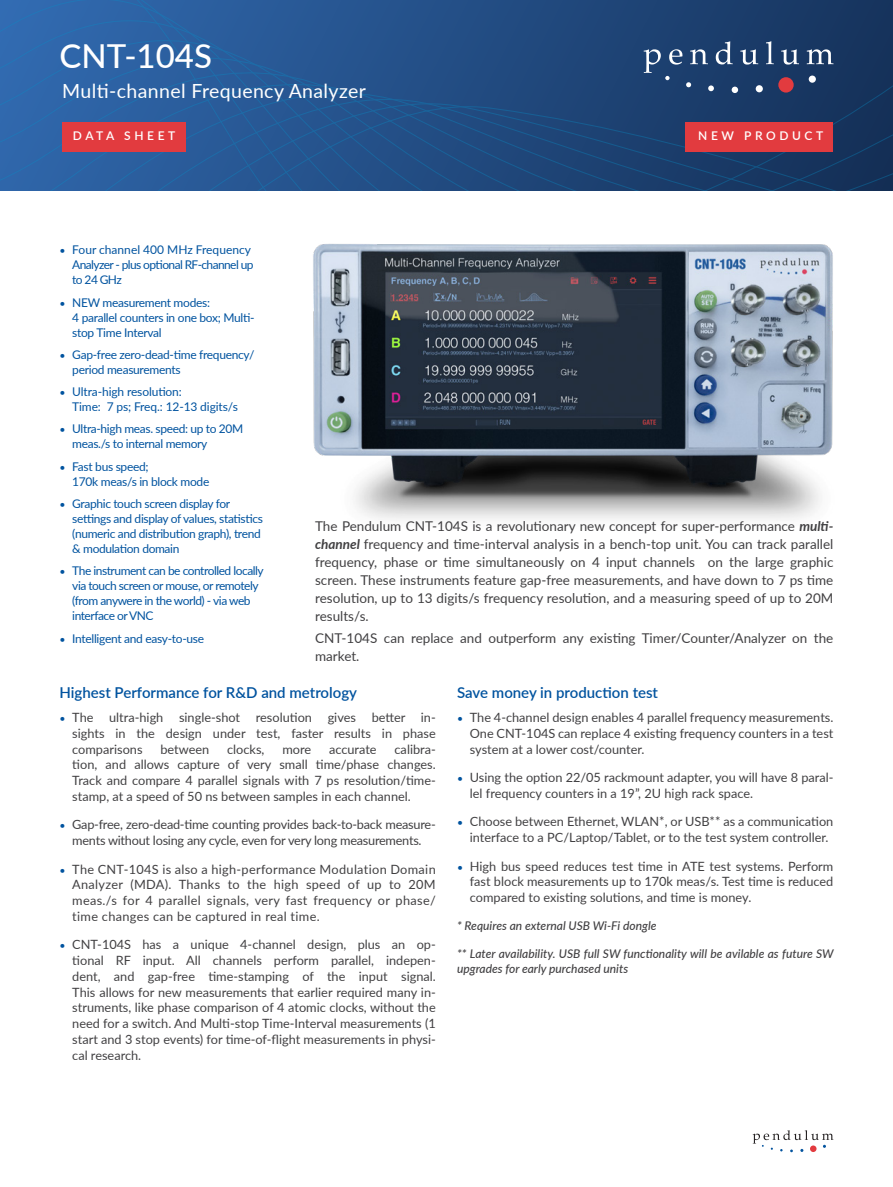
<style>
.page{position:relative;width:893px;height:1187px;background:#fff}
.page>*{position:absolute;margin:0;border:0;box-sizing:border-box;transform-origin:0 0}
.t1{font:500 33px "Lato";color:#fff}
.t2{font:19.5px "Lato";letter-spacing:.02em;color:#fff}
.t3{font:600 15px "Lato";color:#00539f}
.t4{font:13.5px/18px "Lato";color:#414042;text-align:justify}
.t5{font:12.75px/15.8px "Lato";color:#414042;text-align:justify}
.t6{font:12.75px/15.8px "Lato";letter-spacing:-.02em;color:#414042;text-align:center}
.t7{font:12px/15px "Lato";letter-spacing:-.03em;color:#00539f}
.t8{font:italic 500 12px/15px "Lato";color:#414042}
.t9{font:12px/15px "Lato";letter-spacing:-.05em;color:#00539f}
.t10{font:12px/15px "Lato";letter-spacing:-.01em;color:#00539f}
.t11{font:600 12px "Lato";letter-spacing:.3em;color:#fff}
.s1{font-size:10.5px}
.s2{font-weight:700;font-style:italic}
.s3{font-size:10.5px;color:#00539f}
</style>
<div class="page">
<svg style="left:753px;top:1130px;width:80px;height:22px"></svg>
<svg style="left:0;top:0;width:893px;height:191px;background:#224e85"></svg>
<div style="left:809px;top:76px;width:7px;height:7px;background:#fff;border-radius:50%"></div>
<div style="left:756px;top:85px;width:7px;height:7px;background:#fff;border-radius:50%"></div>
<svg style="left:644px;top:41px;width:114px;height:52px;background:#33527b"></svg>
<svg style="left:766px;top:41px;width:8px;height:23px"></svg>
<svg style="left:781px;top:49px;width:18px;height:16px"></svg>
<svg style="left:807px;top:49px;width:26px;height:15px"></svg>
<div style="left:778px;top:77px;width:16px;height:16px;background:#e23b3f;border-radius:50%"></div>
<div style="left:62px;top:123px;width:124px;height:29px;background:#e23b3f"></div>
<div style="left:685px;top:123px;width:148px;height:29px;background:#e23b3f"></div>
<img style="left:313px;top:243px;width:520px;height:277px">
<h1 class="t1" style="left:60px;top:32px;width:154px">CNT-104S</h1>
<h2 class="t2" style="left:62px;top:77px;width:305px">Multi-channel Frequency Analyzer</h2>
<p class="t11" style="left:73px;top:127px;width:104px">DATA SHEET</p>
<p class="t11" style="left:698px;top:127px;width:127px">NEW PRODUCT</p>
<p class="t9" style="left:72px;top:242px;width:183px;text-indent:-13px"><span class="s1">•</span> Four channel 400 MHz Frequency<br>Analyzer - plus optional RF-channel up to 24 GHz</p>
<p class="t7" style="left:72px;top:294px;width:184px;text-indent:-13px"><span class="s1">•</span> NEW measurement modes:<br>4 parallel counters in one box; Multi&shy;stop Time Interval</p>
<p class="t7" style="left:72px;top:346px;width:184px;text-indent:-13px"><span class="s1">•</span> Gap-free zero-dead-time frequency/ period measurements</p>
<p class="t10" style="left:72px;top:384px;width:167px;text-indent:-13px"><span class="s1">•</span> Ultra-high resolution:<br>Time: 7 ps; Freq.: 12-13 digits/s</p>
<p class="t7" style="left:72px;top:421px;width:172px;text-indent:-13px"><span class="s1">•</span> Ultra-high meas. speed: up to 20M meas./s to internal memory</p>
<p class="t7" style="left:72px;top:458px;width:139px;text-indent:-13px"><span class="s1">•</span> Fast bus speed;<br>170k meas/s in block mode</p>
<p class="t7" style="left:72px;top:495px;width:192px;text-indent:-13px"><span class="s1">•</span> Graphic touch screen display for settings and display of values, statistics (numeric and distribution graph), trend &amp; modulation domain</p>
<p class="t7" style="left:72px;top:563px;width:193px;text-indent:-13px"><span class="s1">•</span> The instrument can be controlled locally via touch screen or mouse, or remotely (from anywere in the world) - via web interface or VNC</p>
<p class="t7" style="left:60px;top:630px;width:146px"><span class="s1">•</span> Intelligent and easy-to-use</p>
<p class="t4" style="left:315px;top:516px;width:520px">The Pendulum CNT-104S is a revolutionary new concept for super-performance <span class="s2">multi&shy;channel</span> frequency and time-interval analysis in a bench-top unit. You can track parallel frequency, phase or time simultaneously on 4 input channels on the large graphic screen. These instruments feature gap-free measurements, and have down to 7 ps time resolution, up to 13 digits/s frequency resolution, and a measuring speed of up to 20M results/s.</p>
<p class="t4" style="left:315px;top:628px;width:520px">CNT-104S can replace and outperform any existing Timer/Counter/Analyzer on the market.</p>
<p class="t3" style="left:60px;top:681px;width:299px">Highest Performance for R&amp;D and metrology</p>
<p class="t5" style="left:72px;top:709px;width:365px;text-indent:-13px"><span class="s3">•</span> The ultra-high single-shot resolution gives better in&shy;sights in the design under test, faster results in phase comparisons</p>
<p class="t3" style="left:457px;top:681px;width:202px">Save money in production test</p>
<p class="t5" style="left:470px;top:709px;width:365px;text-indent:-13px"><span class="s3">•</span> The 4-channel design enables 4 parallel frequency measurements.<br>One CNT-104S can replace 4 existing frequency counters in a test system at a lower cost/counter.</p>
<p class="t5" style="left:470px;top:769px;width:365px;text-indent:-13px"><span class="s3">•</span> Using the option 22/05 rackmount adapter, you will have 8 paral&shy;lel frequency counters in a 19”, 2U high rack space.</p>
<p class="t5" style="left:470px;top:813px;width:365px;text-indent:-13px"><span class="s3">•</span> Choose between Ethernet, WLAN*, or USB** as a communication interface to a PC/Laptop/Tablet, or to the test system controller.</p>
<p class="t5" style="left:470px;top:857px;width:365px;text-indent:-13px"><span class="s3">•</span> High bus speed reduces test time in ATE test systems. Perform fast block measurements up to 170k meas/s. Test time is reduced compared to existing solutions, and time is money.</p>
<p class="t8" style="left:457px;top:917px;width:201px">* Requires an external USB Wi-Fi dongle</p>
<p class="t8" style="left:457px;top:945px;width:378px">** Later availability. USB full SW functionality will be avilable as future SW upgrades for early purchased units</p>
<p class="t5" style="left:72px;top:740px;width:365px;text-indent:322px">calibra&shy;tion, and allows capture of very small time/phase changes.<br>Track and compare 4 parallel signals with 7 ps resolution/time&shy;stamp, at a speed of 50 ns between samples in each channel.</p>
<p class="t6" style="left:60px;top:816px;width:378px"><span class="s3">•</span> Gap-free, zero-dead-time counting provides back-to-back measure&shy;ments without losing any cycle, even for very long measurements.</p>
<p class="t5" style="left:72px;top:860px;width:365px;text-indent:-13px"><span class="s3">•</span> The CNT-104S is also a high-performance Modulation Domain Analyzer (MDA). Thanks to the high speed of up to 20M meas./s for 4 parallel signals, very fast frequency or phase/ time changes can be captured in real time.</p>
<p class="t5" style="left:72px;top:936px;width:365px;text-indent:-13px"><span class="s3">•</span> CNT-104S has a unique 4-channel design, plus an op&shy;tional RF input. All channels perform parallel, indepen&shy;dent, and gap-free time-stamping of the input signal.<br>This allows for new measurements that earlier required many in&shy;struments, like phase comparison of 4 atomic clocks, without the need for a switch. And Multi-stop Time-Interval measurements (1 start and 3 stop events) for time-of-flight measurements in physi&shy;cal research.</p>
<p class="t5" style="left:160px;top:740px;width:50px">between</p>
<p class="t5" style="left:227px;top:740px;width:39px">clocks,</p>
<p class="t5" style="left:282px;top:740px;width:30px">more</p>
<p class="t5" style="left:329px;top:740px;width:49px">accurate</p>
</div>
